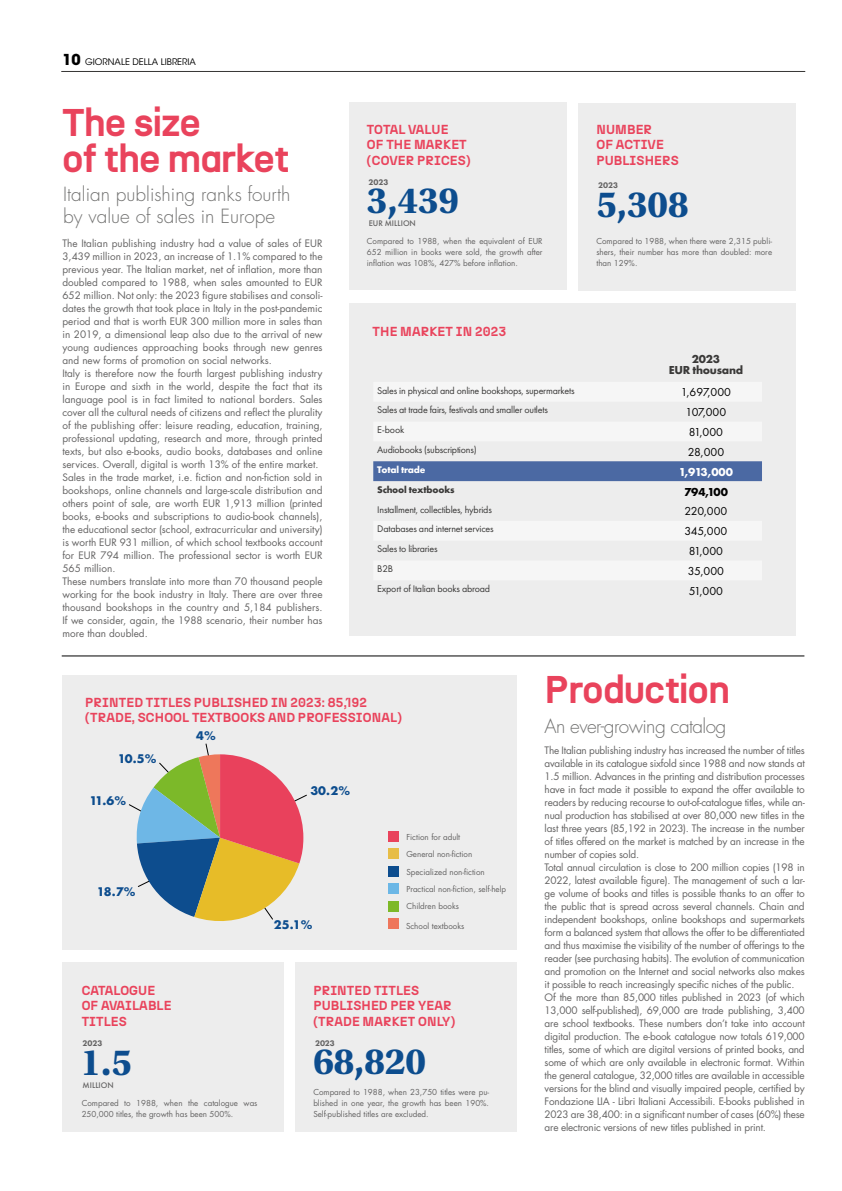
<style>
.page{position:relative;width:842px;height:1191px;background:#fff}
.page>*{position:absolute;margin:0;border:0;box-sizing:border-box;transform-origin:0 0}
.t1{font:700 38.6px/36.1px "N27";color:#e9435c}
.t2{font:700 38.6px "Utopia Std";color:#0d4d8e}
.t3{font:300 19px/21.8px "Futura Std";color:#727271}
.t4{font:300 19px "Futura Std";letter-spacing:-.03em;color:#727271}
.t5{font:700 13.1px/15.7px "N27";letter-spacing:.01em;color:#e9435c}
.t6{font:700 13.1px "Futura PT";letter-spacing:-.075em;color:#0d4d8e}
.t7{font:12px "Futura PT";color:#000}
.t8{font:700 12px/11px "Futura PT";letter-spacing:-.02em;color:#3a3938;text-align:center}
.t9{font:700 12px "Futura PT";letter-spacing:-.03em;color:#fff}
.t10{font:700 12px "Futura PT";color:#000}
.t11{font:10px/13px "Futura Std";letter-spacing:-.02em;color:#646363}
.t12{font:10px/13px "Futura Std";color:#646363}
.t13{font:10px "Futura PT";letter-spacing:-.02em;color:#3a3938}
.t14{font:700 10px "Futura PT";letter-spacing:-.02em;color:#3a3938}
.t15{font:700 10px "Futura PT";letter-spacing:-.02em;color:#fff}
.t16{font:9px "ITC Avant Garde Std";color:#000}
.t17{font:500 8.4px "Futura PT";color:#646363}
.t18{font:800 8.4px "Futura PT";letter-spacing:-.01em;color:#646363}
.t19{font:8px/11px "Futura Std";color:#646363;text-align:justify}
.s1{font-weight:700;font-size:15px}
</style>
<div class="page">
<hr style="left:62px;top:71px;width:743px;height:1px;background:#3a3938">
<div style="left:349px;top:103px;width:217px;height:187px;background:#ededed"></div>
<div style="left:578px;top:103px;width:218px;height:187px;background:#ededed"></div>
<div style="left:349px;top:303px;width:447px;height:333px;background:#ededed"></div>
<div style="left:62px;top:674px;width:455px;height:275px;background:#ededed"></div>
<svg style="left:373px;top:481px;width:389px;height:1px"></svg>
<div style="left:373px;top:461px;width:389px;height:20px;background:#4b69a3"></div>
<div style="left:295px;top:962px;width:222px;height:169px;background:#ededed"></div>
<div style="left:62px;top:962px;width:221px;height:169px;background:#ededed"></div>
<div style="left:388px;top:831px;width:11px;height:11px;background:#e9435c"></div>
<div style="left:388px;top:848px;width:11px;height:11px;background:#e7bd47"></div>
<div style="left:388px;top:866px;width:11px;height:10px;background:#0d4d8e"></div>
<div style="left:388px;top:883px;width:11px;height:11px;background:#6cb7e6"></div>
<div style="left:388px;top:900px;width:11px;height:11px;background:#7db928"></div>
<div style="left:388px;top:918px;width:11px;height:11px;background:#ee765b"></div>
<svg style="left:129px;top:743px;width:178px;height:178px"></svg>
<hr style="left:62px;top:656px;width:742px;height:1px;background:#000">
<p class="t16" style="left:62px;top:56px;width:135px"><span class="s1">10</span> GIORNALE DELLA LIBRERIA</p>
<h1 class="t1" style="left:62px;top:104px;width:228px">The size<br>of the market</h1>
<h2 class="t3" style="left:63px;top:183px;width:229px">Italian publishing ranks fourth by value of sales in Europe</h2>
<p class="t12" style="left:62px;top:237px;width:262px">The Italian publishing industry had a value of sales of EUR 3,439 million in 2023, an increase of 1.1% compared to the previous year. The Italian market, net of inflation, more than doubled compared to 1988, when sales amounted to EUR 652 million. Not only: the 2023 figure stabilises and consoli&shy;dates the growth that took place in Italy in the post-pandemic period and that is worth EUR 300 million more in sales than in 2019, a dimensional leap also due to the arrival of new young audiences approaching books through new genres and new forms of promotion on social networks.<br>Italy is therefore now the fourth largest publishing industry in Europe and sixth in the world, despite the fact that its language pool is in fact limited to national borders. Sales cover all the cultural needs of citizens and reflect the plurality of the publishing offer: leisure reading, education, training, professional updating, research and more, through printed texts, but also e-books, audio books, databases and online services. Overall, digital is worth 13% of the entire market.<br>Sales in the trade market, i.e. fiction and non-fiction sold in bookshops, online channels and large-scale distribution and others point of sale, are worth EUR 1,913 million (printed books, e-books and subscriptions to audio-book channels), the educational sector (school, extracurricular and university) is worth EUR 931 million, of which school textbooks account for EUR 794 million. The professional sector is worth EUR 565 million.<br>These numbers translate into more than 70 thousand people working for the book industry in Italy. There are over three thousand bookshops in the country and 5,184 publishers.<br>If we consider, again, the 1988 scenario, their number has more than doubled.</p>
<h3 class="t5" style="left:367px;top:121px;width:105px">TOTAL VALUE<br>OF THE MARKET (COVER PRICES)</h3>
<h3 class="t5" style="left:596px;top:121px;width:84px">NUMBER<br>OF ACTIVE<br>PUBLISHERS</h3>
<p class="t18" style="left:369px;top:176px;width:21px">2023</p>
<h1 class="t2" style="left:367px;top:178px;width:94px">3,439</h1>
<p class="t17" style="left:369px;top:218px;width:49px">EUR MILLION</p>
<p class="t18" style="left:598px;top:180px;width:21px">2023</p>
<h1 class="t2" style="left:596px;top:182px;width:94px">5,308</h1>
<p class="t19" style="left:367px;top:235px;width:177px">Compared to 1988, when the equivalent of EUR 652 million in books were sold, the growth after inflation was 108%, 427% before inflation.</p>
<p class="t19" style="left:596px;top:235px;width:177px">Compared to 1988, when there were 2,315 publi&shy;shers, their number has more than doubled: more than 129%.</p>
<h3 class="t5" style="left:373px;top:323px;width:135px">THE MARKET IN 2023</h3>
<p class="t8" style="left:669px;top:353px;width:76px">2023<br>EUR thousand</p>
<p class="t13" style="left:377px;top:384px;width:199px">Sales in physical and online bookshops, supermarkets</p>
<p class="t7" style="left:681px;top:385px;width:52px">1,697,000</p>
<p class="t13" style="left:377px;top:404px;width:172px">Sales at trade fairs, festivals and smaller outlets</p>
<p class="t7" style="left:686px;top:405px;width:42px">107,000</p>
<p class="t13" style="left:377px;top:424px;width:28px">E-book</p>
<p class="t7" style="left:689px;top:425px;width:36px">81,000</p>
<p class="t13" style="left:377px;top:444px;width:101px">Audiobooks (subscriptions)</p>
<p class="t7" style="left:688px;top:445px;width:38px">28,000</p>
<p class="t15" style="left:377px;top:463px;width:50px">Total trade</p>
<p class="t9" style="left:679px;top:464px;width:56px">1,913,000</p>
<p class="t14" style="left:377px;top:483px;width:79px">School textbooks</p>
<p class="t10" style="left:684px;top:484px;width:45px">794,100</p>
<p class="t13" style="left:377px;top:503px;width:116px">Installment, collectibles, hybrids</p>
<p class="t7" style="left:684px;top:504px;width:44px">220,000</p>
<p class="t13" style="left:377px;top:523px;width:118px">Databases and internet services</p>
<p class="t7" style="left:684px;top:524px;width:44px">345,000</p>
<p class="t13" style="left:377px;top:543px;width:62px">Sales to libraries</p>
<p class="t7" style="left:689px;top:544px;width:36px">81,000</p>
<p class="t13" style="left:377px;top:563px;width:17px">B2B</p>
<p class="t7" style="left:688px;top:564px;width:38px">35,000</p>
<p class="t13" style="left:377px;top:583px;width:114px">Export of Italian books abroad</p>
<p class="t7" style="left:689px;top:584px;width:36px">51,000</p>
<h3 class="t5" style="left:85px;top:694px;width:318px">PRINTED TITLES PUBLISHED IN 2023: 85,192 (TRADE, SCHOOL TEXTBOOKS AND PROFESSIONAL)</h3>
<h3 class="t6" style="left:118px;top:750px;width:40px">10.5%</h3>
<h3 class="t6" style="left:89px;top:792px;width:38px">11.6%</h3>
<h3 class="t6" style="left:97px;top:883px;width:40px">18.7%</h3>
<h3 class="t6" style="left:196px;top:727px;width:21px">4%</h3>
<h3 class="t6" style="left:310px;top:782px;width:41px">30.2%</h3>
<h3 class="t6" style="left:274px;top:916px;width:40px">25.1%</h3>
<p class="t19" style="left:406px;top:828px;width:101px;line-height:17.3px;text-align:left">Fiction for adult<br>General non-fiction<br>Specialized non-fiction<br>Practical non-fiction, self-help<br>Children books</p>
<p class="t19" style="left:406px;top:920px;width:60px">School textbooks</p>
<h3 class="t5" style="left:82px;top:982px;width:91px">CATALOGUE<br>OF AVAILABLE<br>TITLES</h3>
<p class="t18" style="left:83px;top:1037px;width:21px">2023</p>
<h1 class="t2" style="left:81px;top:1040px;width:53px">1.5</h1>
<p class="t17" style="left:83px;top:1080px;width:33px">MILLION</p>
<p class="t19" style="left:82px;top:1098px;width:177px">Compared to 1988, when the catalogue was<br>250,000 titles, the growth has been 500%.</p>
<h3 class="t5" style="left:313px;top:982px;width:143px">PRINTED TITLES<br>PUBLISHED PER YEAR (TRADE MARKET ONLY)</h3>
<h1 class="t2" style="left:313px;top:1039px;width:114px">68,820</h1>
<p class="t18" style="left:315px;top:1037px;width:21px">2023</p>
<p class="t19" style="left:313px;top:1087px;width:177px">Compared to 1988, when 23,750 titles were pu&shy;blished in one year, the growth has been 190%.<br>Self-published titles are excluded.</p>
<h1 class="t1" style="left:545px;top:671px;width:186px">Production</h1>
<h2 class="t4" style="left:545px;top:714px;width:183px">An ever-growing catalog</h2>
<p class="t11" style="left:545px;top:744px;width:262px">The Italian publishing industry has increased the number of titles available in its catalogue sixfold since 1988 and now stands at 1.5 million. Advances in the printing and distribution processes have in fact made it possible to expand the offer available to readers by reducing recourse to out-of-catalogue titles, while an&shy;nual production has stabilised at over 80,000 new titles in the last three years (85,192 in 2023). The increase in the number of titles offered on the market is matched by an increase in the number of copies sold.<br>Total annual circulation is close to 200 million copies (198 in 2022, latest available figure). The management of such a lar&shy;ge volume of books and titles is possible thanks to an offer to the public that is spread across several channels. Chain and independent bookshops, online bookshops and supermarkets form a balanced system that allows the offer to be differentiated and thus maximise the visibility of the number of offerings to the reader (see purchasing habits). The evolution of communication and promotion on the Internet and social networks also makes it possible to reach increasingly specific niches of the public.<br>Of the more than 85,000 titles published in 2023 (of which 13,000 self-published), 69,000 are trade publishing, 3,400 are school textbooks. These numbers don’t take into account digital production. The e-book catalogue now totals 619,000 titles, some of which are digital versions of printed books, and some of which are only available in electronic format. Within the general catalogue, 32,000 titles are available in accessible versions for the blind and visually impaired people, certified by Fondazione LIA - Libri Italiani Accessibili. E-books published in 2023 are 38,400: in a significant number of cases (60%) these are electronic versions of new titles published in print.</p>
</div>
